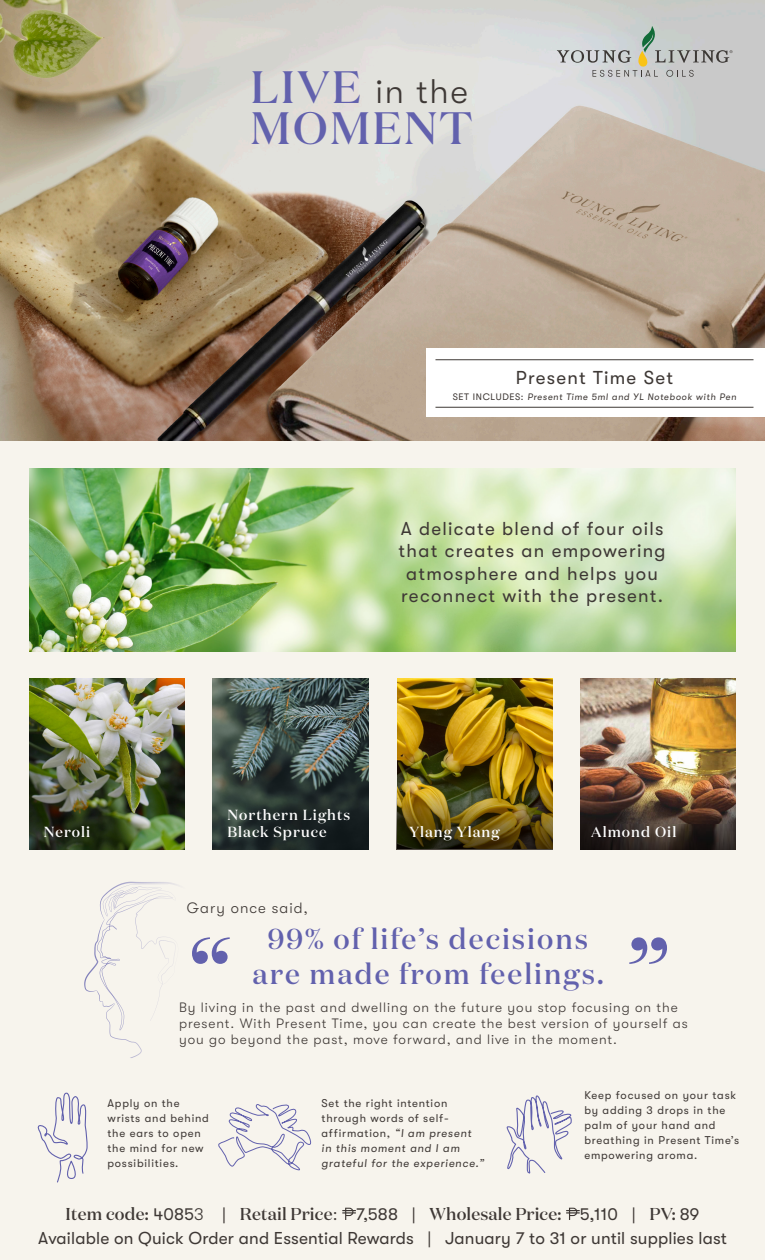
<style>
.page{position:relative;width:765px;height:1260px;background:#fff}
.page>*{position:absolute;margin:0;border:0;box-sizing:border-box;transform-origin:0 0}
.t1{font:500 45.38px "Domaine Display";letter-spacing:.05em;color:#6261ad}
.t2{font:300 34.12px "GT Walsheim";color:#3e3835}
.t3{font:500 28.75px/34.5px "Domaine Display";letter-spacing:.07em;color:#6261ad;text-align:center}
.t4{font:18.62px/22.4px "GT Walsheim";letter-spacing:.07em;color:#3e3835;text-align:center}
.t5{font:17.25px "GT Walsheim";letter-spacing:.01em;color:#3e3835}
.t6{font:500 17.25px "Domaine Display";letter-spacing:.01em;color:#3e3835}
.t7{font:300 15px "GT Walsheim";letter-spacing:.07em;color:#3e3835}
.t8{font:500 14.62px/17.5px "Domaine Display";letter-spacing:.07em;color:#fff}
.t9{font:300 13.62px/16.4px "GT Walsheim";letter-spacing:.07em;color:#3e3835}
.t10{font:11.25px/15px "GT Walsheim";letter-spacing:.07em;color:#3e3835}
.t11{font:italic 11.25px/15px "GT Walsheim";letter-spacing:.07em;color:#3e3835}
.t12{font:italic 9.38px "GT Walsheim";letter-spacing:.07em;color:#3e3835}
.s1{font-style:normal}
.s2{font-family:"GT Walsheim";font-weight:400}
.s3{font-family:"GT Walsheim";font-weight:300}
</style>
<div class="page">
<img style="left:0;top:0;width:765px;height:441px">
<div style="left:0;top:441px;width:765px;height:819px;background:#f7f4ed"></div>
<svg style="left:342px;top:1208px;width:14px;height:12px"></svg>
<svg style="left:566px;top:1208px;width:14px;height:12px"></svg>
<svg style="left:557px;top:26px;width:175px;height:51px;background:#bfc3c0"></svg>
<img style="left:29px;top:679px;width:156px;height:171px">
<img style="left:397px;top:679px;width:155px;height:106px">
<img style="left:396px;top:785px;width:156px;height:65px">
<img style="left:213px;top:679px;width:156px;height:171px">
<img style="left:580px;top:679px;width:156px;height:106px">
<img style="left:580px;top:785px;width:156px;height:65px">
<svg style="left:629px;top:937px;width:38px;height:27px"></svg>
<svg style="left:218px;top:1104px;width:94px;height:66px"></svg>
<svg style="left:37px;top:1092px;width:51px;height:91px"></svg>
<svg style="left:506px;top:1095px;width:66px;height:79px"></svg>
<svg style="left:84px;top:882px;width:146px;height:176px"></svg>
<img style="left:29px;top:469px;width:707px;height:183px">
<div style="left:426px;top:348px;width:339px;height:69px;background:#fff"></div>
<hr style="left:435px;top:407px;width:318px;height:1px;background:#3e3835">
<hr style="left:435px;top:360px;width:318px;height:1px;background:#3e3835">
<p class="t1" style="left:251px;top:58px;width:112px">LIVE</p>
<p class="t2" style="left:376px;top:72px;width:94px">in the</p>
<p class="t1" style="left:251px;top:100px;width:224px">MOMENT</p>
<p class="t4" style="left:516px;top:367px;width:159px">Present Time Set</p>
<p class="t12" style="left:453px;top:392px;width:285px"><span class="s1">SET INCLUDES:</span> Present Time 5ml and YL Notebook with Pen</p>
<p class="t4" style="left:399px;top:517px;width:269px">A delicate blend of four oils that creates an empowering atmosphere and helps you reconnect with the present.</p>
<p class="t8" style="left:44px;top:823px;width:48px">Neroli</p>
<p class="t8" style="left:227px;top:806px;width:124px">Northern Lights<br>Black Spruce</p>
<p class="t8" style="left:409px;top:823px;width:92px">Ylang Ylang</p>
<p class="t8" style="left:591px;top:823px;width:87px">Almond Oil</p>
<p class="t7" style="left:187px;top:899px;width:123px">Gary once said,</p>
<p class="t3" style="left:253px;top:921px;width:353px">99% of life’s decisions are made from feelings.</p>
<p class="t9" style="left:179px;top:999px;width:510px">By living in the past and dwelling on the future you stop focusing on the present. With Present Time, you can create the best version of yourself as you go beyond the past, move forward, and live in the moment.</p>
<p class="t10" style="left:108px;top:1095px;width:103px">Apply on the wrists and behind the ears to open the mind for new possibilities.</p>
<p class="t11" style="left:322px;top:1095px;width:164px"><span class="s1">Set the right intention through words of self&shy;affirmation,</span> “I am present<br>in this moment and I am grateful for the experience.”</p>
<p class="t10" style="left:584px;top:1088px;width:156px">Keep focused on your task by adding 3 drops in the palm of your hand and breathing in Present Time’s empowering aroma.</p>
<p class="t6" style="left:66px;top:1203px;width:635px">Item code: <span class="s2">4085</span><span class="s3">3</span> <span class="s2">|</span> Retail Price<span class="s3">:</span> <span class="s2">7,588 |</span> Wholesale Price: <span class="s2">5,110 |</span> PV: <span class="s2">89</span></p>
<p class="t5" style="left:38px;top:1229px;width:690px">Available on Quick Order and Essential Rewards | January 7 to 31 or until supplies last</p>
</div>
